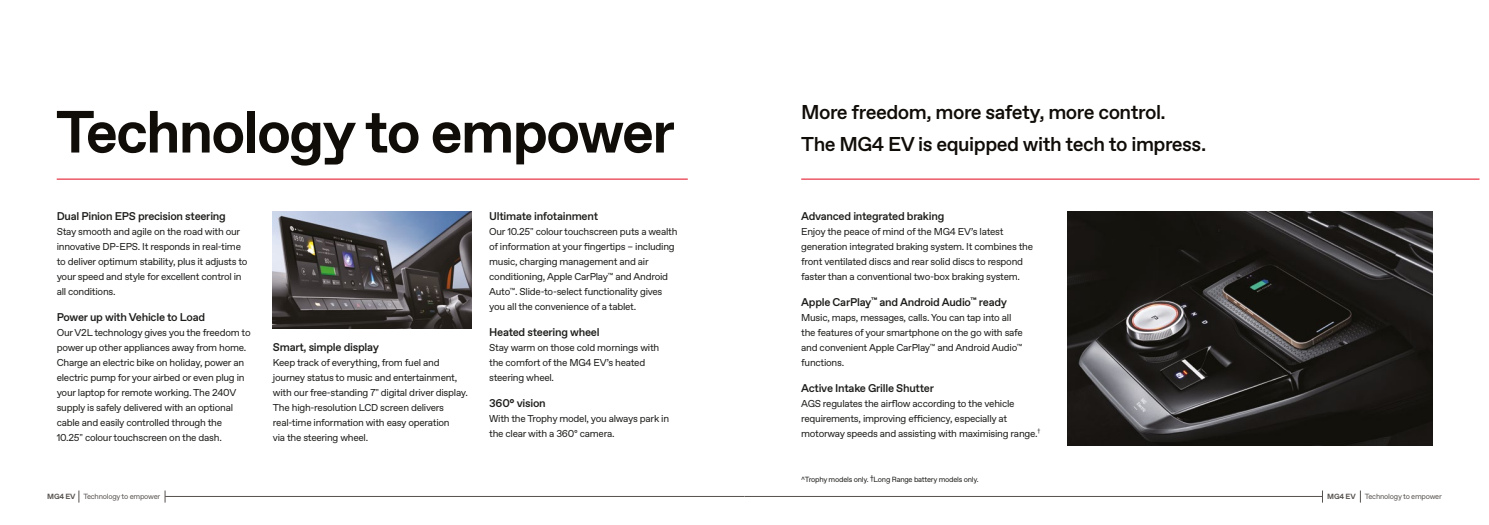
<style>
.page{position:relative;width:1489px;height:525px;background:#fff}
.page>*{position:absolute;margin:0;border:0;box-sizing:border-box;transform-origin:0 0}
.t1{font:700 59.38px "Favorit Std";letter-spacing:-.035em;color:#100c08}
.t2{font:500 20px/32.1px "Favorit Std";letter-spacing:-.025em;color:#100c08}
.t3{font:500 11.25px "Favorit Std";letter-spacing:-.025em;color:#1d1d1b}
.t4{font:10px/15px "Favorit Std";letter-spacing:-.025em;color:#1d1d1b}
.t5{font:7.5px "Favorit Std";letter-spacing:-.03em;color:#56514e}
.t6{font:7.5px "Favorit Std";letter-spacing:-.03em;color:#1d1d1b}
.s1{font-weight:700;color:#fff}
.s2{font-weight:700}
</style>
<div class="page">
<hr style="left:57px;top:179px;width:630px;height:1px;background:#e3061b">
<hr style="left:801px;top:179px;width:678px;height:1px;background:#e3061b">
<svg style="left:79px;top:490px;width:1px;height:12px"></svg>
<hr style="left:165px;top:496px;width:579px;height:1px;background:#56514e">
<img style="left:273px;top:211px;width:198px;height:117px">
<img style="left:1067px;top:211px;width:364px;height:234px">
<hr style="left:744px;top:496px;width:578px;height:1px;background:#56514e">
<svg style="left:1322px;top:490px;width:1px;height:12px"></svg>
<h1 class="t1" style="left:56px;top:92px;width:621px">Technology to empower</h1>
<p class="t3" style="left:57px;top:208px;width:171px">Dual Pinion EPS precision steering</p>
<p class="t4" style="left:57px;top:224px;width:192px">Stay smooth and agile on the road with our innovative DP-EPS. It responds in real-time to deliver optimum stability, plus it adjusts to your speed and style for excellent control in all conditions.</p>
<p class="t3" style="left:57px;top:309px;width:150px">Power up with Vehicle to Load</p>
<p class="t4" style="left:57px;top:324px;width:195px">Our V2L technology gives you the freedom to power up other appliances away from home.<br>Charge an electric bike on holiday, power an electric pump for your airbed or even plug in your laptop for remote working. The 240V supply is safely delivered with an optional cable and easily controlled through the 10.25" colour touchscreen on the dash.</p>
<p class="t3" style="left:273px;top:339px;width:107px">Smart, simple display</p>
<p class="t4" style="left:273px;top:354px;width:196px">Keep track of everything, from fuel and journey status to music and entertainment, with our free-standing 7" digital driver display.<br>The high-resolution LCD screen delivers real-time information with easy operation<br>via the steering wheel.</p>
<p class="t3" style="left:489px;top:208px;width:110px">Ultimate infotainment</p>
<p class="t4" style="left:489px;top:224px;width:190px">Our 10.25" colour touchscreen puts a wealth of information at your fingertips – including music, charging management and air conditioning, Apple CarPlay<sup>™</sup> and Android Auto<sup>™</sup>. Slide-to-select functionality gives you all the convenience of a tablet.</p>
<p class="t3" style="left:489px;top:324px;width:112px">Heated steering wheel</p>
<p class="t4" style="left:489px;top:339px;width:171px">Stay warm on those cold mornings with the comfort of the MG4 EV’s heated steering wheel.</p>
<p class="t3" style="left:489px;top:395px;width:58px">360° vision</p>
<p class="t4" style="left:489px;top:410px;width:181px">With the Trophy model, you always park in the clear with a 360º camera.</p>
<h2 class="t2" style="left:801px;top:96px;width:406px">More freedom, more safety, more control.<br>The MG4 EV is equipped with tech to impress.</h2>
<p class="t3" style="left:801px;top:208px;width:145px">Advanced integrated braking</p>
<p class="t4" style="left:801px;top:224px;width:233px">Enjoy the peace of mind of the MG4 EV’s latest generation integrated braking system. It combines the front ventilated discs and rear solid discs to respond faster than a conventional two-box braking system.</p>
<p class="t3" style="left:801px;top:294px;width:207px">Apple CarPlay<sup>™</sup> and Android Audio<sup>™</sup> ready</p>
<p class="t4" style="left:801px;top:309px;width:223px">Music, maps, messages, calls. You can tap into all the features of your smartphone on the go with safe and convenient Apple CarPlay<sup>™</sup> and Android Audio<sup>™ </sup>functions.</p>
<p class="t3" style="left:801px;top:380px;width:134px">Active Intake Grille Shutter</p>
<p class="t4" style="left:801px;top:395px;width:240px">AGS regulates the airflow according to the vehicle requirements, improving efficiency, especially at motorway speeds and assisting with maximising range.<sup>†</sup></p>
<p class="t6" style="left:801px;top:474px;width:179px">^Trophy models only. †Long Range battery models only.</p>
<p class="t5" style="left:31px;top:491px;width:131px"><span class="s1">18</span> <span class="s2">MG4 EV</span> Technology to empower</p>
<p class="t5" style="left:1327px;top:491px;width:132px"><span class="s2">MG4 EV</span> Technology to empower <span class="s1">19</span></p>
</div>
